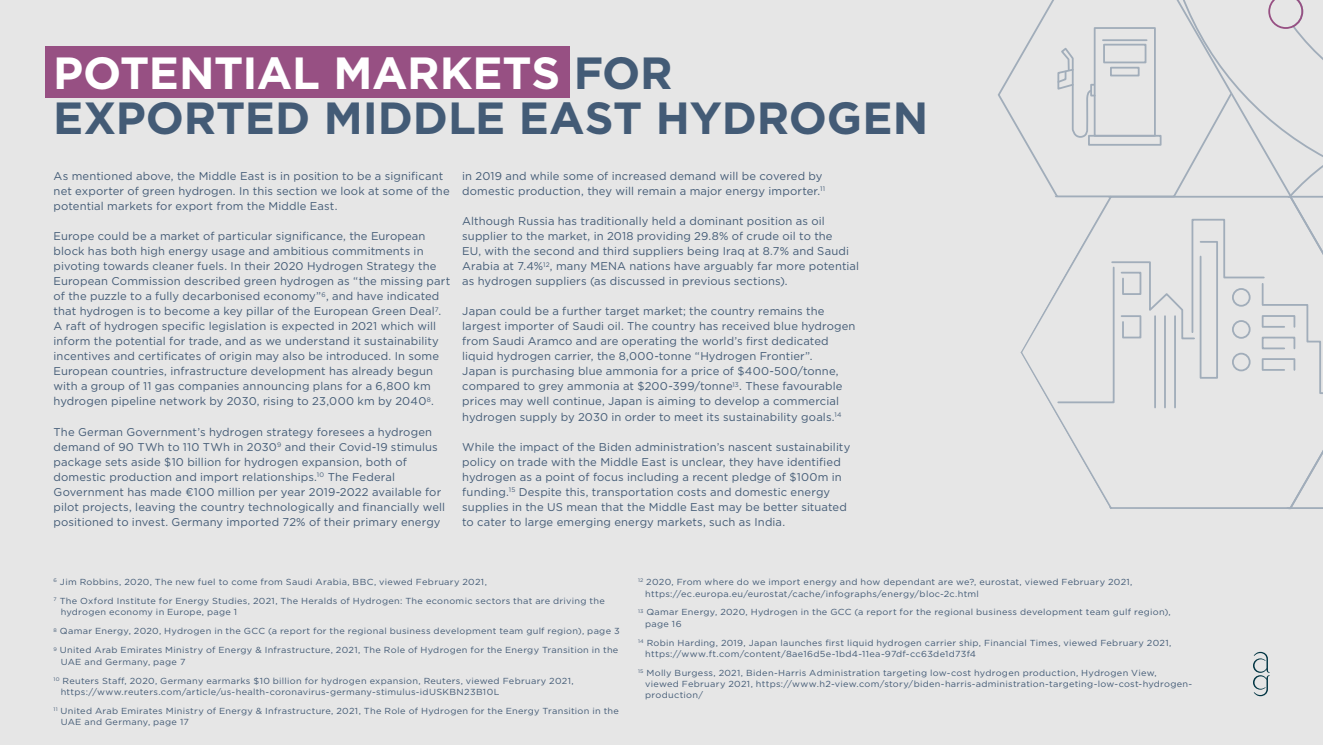
<style>
.page{position:relative;width:1323px;height:745px;background:#fff}
.page>*{position:absolute;margin:0;border:0;box-sizing:border-box;transform-origin:0 0}
.t1{font:700 45px/45px "Gotham";letter-spacing:-.005em;color:#435b76}
.t2{font:11.25px/15px "Gotham";letter-spacing:.01em;color:#435b76}
.t3{font:8.75px/19px "Gotham";letter-spacing:.03em;color:#435b76;scale:1.05 1}
.s1{color:#fff}
</style>
<div class="page">
<div style="left:0;top:0;width:1323px;height:744px;background:#e6e6e6"></div>
<svg style="left:1253px;top:651px;width:17px;height:44px"></svg>
<div style="left:45px;top:46px;width:524px;height:51px;background:#975083"></div>
<div style="left:939px;top:0;width:384px;height:509px;background:#e6e6e6"></div>
<div style="left:1232px;top:288px;width:18px;height:18px;border:2px solid #a1adba;border-radius:50%"></div>
<div style="left:1232px;top:320px;width:18px;height:18px;border:2px solid #a1adba;border-radius:50%"></div>
<div style="left:1232px;top:352px;width:18px;height:19px;border:2px solid #a1adba;border-radius:50%"></div>
<h1 class="t1" style="left:53px;top:50px;width:877px"><span class="s1">POTENTIAL MARKETS</span> FOR<br>EXPORTED MIDDLE EAST HYDROGEN</h1>
<p class="t2" style="left:54px;top:168px;width:398px">As mentioned above, the Middle East is in position to be a significant net exporter of green hydrogen. In this section we look at some of the potential markets for export from the Middle East.</p>
<p class="t2" style="left:54px;top:228px;width:398px">Europe could be a market of particular significance, the European block has both high energy usage and ambitious commitments in pivoting towards cleaner fuels. In their 2020 Hydrogen Strategy the European Commission described green hydrogen as “the missing part of the puzzle to a fully decarbonised economy”<sup>6</sup>, and have indicated that hydrogen is to become a key pillar of the European Green Deal<sup>7</sup>.<br>A raft of hydrogen specific legislation is expected in 2021 which will inform the potential for trade, and as we understand it sustainability incentives and certificates of origin may also be introduced. In some European countries, infrastructure development has already begun with a group of 11 gas companies announcing plans for a 6,800 km hydrogen pipeline network by 2030, rising to 23,000 km by 2040<sup>8</sup>.</p>
<p class="t2" style="left:54px;top:423px;width:393px">The German Government’s hydrogen strategy foresees a hydrogen demand of 90 TWh to 110 TWh in 2030<sup>9</sup> and their Covid-19 stimulus package sets aside $10 billion for hydrogen expansion, both of domestic production and import relationships.<sup>10</sup> The Federal Government has made €100 million per year 2019-2022 available for pilot projects, leaving the country technologically and financially well positioned to invest. Germany imported 72% of their primary energy</p>
<p class="t2" style="left:462px;top:168px;width:364px">in 2019 and while some of increased demand will be covered by domestic production, they will remain a major energy importer.<sup>11</sup></p>
<p class="t2" style="left:462px;top:213px;width:398px">Although Russia has traditionally held a dominant position as oil supplier to the market, in 2018 providing 29.8% of crude oil to the<br>EU, with the second and third suppliers being Iraq at 8.7% and Saudi Arabia at 7.4%<sup>12</sup>, many MENA nations have arguably far more potential as hydrogen suppliers (as discussed in previous sections).</p>
<p class="t2" style="left:462px;top:303px;width:395px">Japan could be a further target market; the country remains the largest importer of Saudi oil. The country has received blue hydrogen from Saudi Aramco and are operating the world’s first dedicated liquid hydrogen carrier, the 8,000-tonne “Hydrogen Frontier”.<br>Japan is purchasing blue ammonia for a price of $400-500/tonne, compared to grey ammonia at $200-399/tonne<sup>13</sup>. These favourable prices may well continue, Japan is aiming to develop a commercial hydrogen supply by 2030 in order to meet its sustainability goals.<sup>14</sup></p>
<p class="t2" style="left:462px;top:438px;width:390px">While the impact of the Biden administration’s nascent sustainability policy on trade with the Middle East is unclear, they have identified hydrogen as a point of focus including a recent pledge of $100m in funding.<sup>15</sup> Despite this, transportation costs and domestic energy supplies in the US mean that the Middle East may be better situated to cater to large emerging energy markets, such as India.</p>
<p class="t3" style="left:54px;top:572px;width:526px"><sup>6</sup> Jim Robbins, 2020, The new fuel to come from Saudi Arabia, BBC, viewed February 2021,<br><sup>7</sup> The Oxford Institute for Energy Studies, 2021, The Heralds of Hydrogen: The economic sectors that are driving the</p>
<p class="t3" style="left:54px;top:602px;width:541px;text-indent:7px">hydrogen economy in Europe, page 1<br><sup>8</sup> Qamar Energy, 2020, Hydrogen in the GCC (a report for the regional business development team gulf region), page 3<br><sup>9</sup> United Arab Emirates Ministry of Energy &amp; Infrastructure, 2021, The Role of Hydrogen for the Energy Transition in the</p>
<p class="t3" style="left:54px;top:651px;width:497px;text-indent:7px">UAE and Germany, page 7<br><sup>10</sup> Reuters Staff, 2020, Germany earmarks $10 billion for hydrogen expansion, Reuters, viewed February 2021,</p>
<p class="t3" style="left:54px;top:681px;width:540px;text-indent:7px">https://www.reuters.com/article/us-health-coronavirus-germany-stimulus-idUSKBN23B10L<br><sup>11</sup> United Arab Emirates Ministry of Energy &amp; Infrastructure, 2021, The Role of Hydrogen for the Energy Transition in the</p>
<p class="t3" style="left:61px;top:711px;width:124px">UAE and Germany, page 17</p>
<p class="t3" style="left:645px;top:576px;width:466px;line-height:11.2px;text-indent:-7px"><sup>12</sup> 2020, From where do we import energy and how dependant are we?, eurostat, viewed February 2021, https://ec.europa.eu/eurostat/cache/infographs/energy/bloc-2c.html</p>
<p class="t3" style="left:645px;top:606px;width:502px;line-height:11.2px;text-indent:-7px"><sup>13</sup> Qamar Energy, 2020, Hydrogen in the GCC (a report for the regional business development team gulf region), page 16</p>
<p class="t3" style="left:645px;top:636px;width:503px;line-height:11.2px;text-indent:-7px"><sup>14</sup> Robin Harding, 2019, Japan launches first liquid hydrogen carrier ship, Financial Times, viewed February 2021, https://www.ft.com/content/8ae16d5e-1bd4-11ea-97df-cc63de1d73f4</p>
<p class="t3" style="left:645px;top:666px;width:523px;line-height:11.2px;text-indent:-7px"><sup>15</sup> Molly Burgess, 2021, Biden-Harris Administration targeting low-cost hydrogen production, Hydrogen View, viewed February 2021, https://www.h2-view.com/story/biden-harris-administration-targeting-low-cost-hydrogen&shy;production/</p>
</div>
